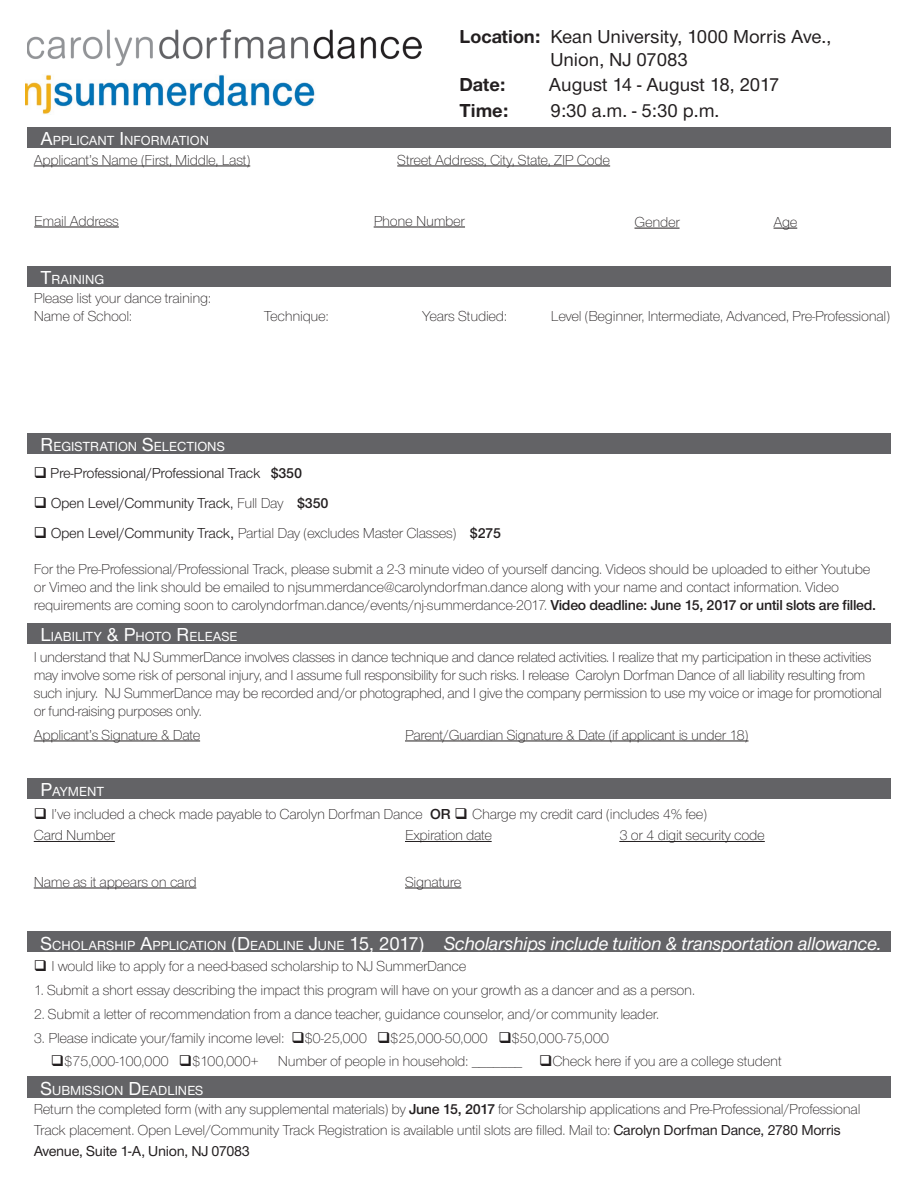
<style>
.page{position:relative;width:918px;height:1188px;background:#fff}
.page>*{position:absolute;margin:0;border:0;box-sizing:border-box;transform-origin:0 0}
.t1{font:19.5px "Nimbus Sans Novus T Medium Italic Ro 1";letter-spacing:-.02em;color:#fff}
.t2{font:19.5px/23.4px "Nimbus Sans Novus T Medium Ro 1";color:#231f20}
.t3{font:19.5px "Nimbus Sans Novus T Bold Ro 1";color:#231f20}
.t4{font:15px/18px "Nimbus Sans Novus T Light Ro 1";letter-spacing:-.02em;color:#231f20}
.t5{font:15px "Nimbus Sans Novus T Regular Ro 1";letter-spacing:-.02em;color:#231f20}
.t6{font:15px "Nimbus Sans Novus T Medium Ro 1";letter-spacing:-.02em;color:#231f20}
.t7{font:13.65px "Nimbus Sans Novus T Medium Ro 1";color:#fff}
.s1{font-family:"Nimbus Sans Novus T Bold Ro 1"}
.s2{font-size:19.5px}
.s3{font-family:"Nimbus Sans Novus T Semi Bold Ro 1"}
.s4{font-family:"Nimbus Sans Novus T Light Ro 1"}
.s5{font-family:"Nimbus Sans Novus T Regular Ro 1"}
.s6{font-family:"Arial"}
.s7{font-family:"Nimbus Sans Novus T Medium Ro 1"}
.s8{font-family:"Nimbus Sans Novus T Medium Ro 1";font-size:13.65px}
</style>
<div class="page">
<hr style="left:34px;top:841px;width:81px;height:1px;background:#231f20">
<hr style="left:405px;top:841px;width:87px;height:1px;background:#231f20">
<hr style="left:619px;top:841px;width:146px;height:1px;background:#231f20">
<hr style="left:34px;top:888px;width:162px;height:1px;background:#231f20">
<hr style="left:405px;top:888px;width:56px;height:1px;background:#231f20">
<div style="left:27px;top:1076px;width:864px;height:22px;background:#636366"></div>
<div style="left:27px;top:624px;width:864px;height:20px;background:#636366"></div>
<div style="left:27px;top:433px;width:864px;height:21px;background:#636366"></div>
<div style="left:27px;top:778px;width:864px;height:20px;background:#636366"></div>
<div style="left:27px;top:932px;width:864px;height:20px;background:#636366"></div>
<div style="left:27px;top:267px;width:864px;height:20px;background:#636366"></div>
<div style="left:27px;top:128px;width:864px;height:20px;background:#636366"></div>
<hr style="left:397px;top:166px;width:213px;height:1px;background:#231f20">
<hr style="left:34px;top:166px;width:216px;height:1px;background:#231f20">
<hr style="left:374px;top:227px;width:91px;height:1px;background:#231f20">
<hr style="left:34px;top:227px;width:85px;height:1px;background:#231f20">
<hr style="left:634px;top:228px;width:46px;height:1px;background:#231f20">
<svg style="left:774px;top:228px;width:23px;height:1px"></svg>
<hr style="left:34px;top:741px;width:166px;height:1px;background:#231f20">
<hr style="left:405px;top:741px;width:343px;height:1px;background:#231f20">
<img style="left:27px;top:30px;width:394px;height:36px">
<img style="left:26px;top:75px;width:289px;height:39px">
<h1 class="t2" style="left:550px;top:24px;width:282px;text-indent:-91px"><span class="s1">Location:</span> Kean University, 1000 Morris Ave.,<br>Union, NJ 07083</h1>
<h1 class="t3" style="left:459px;top:73px;width:48px">Date:</h1>
<h1 class="t2" style="left:549px;top:73px;width:232px">August 14 - August 18, 2017</h1>
<h1 class="t3" style="left:459px;top:99px;width:51px">Time:</h1>
<h1 class="t2" style="left:551px;top:98px;width:170px">9:30 a.m. - 5:30 p.m.</h1>
<p class="t7" style="left:40px;top:133px;width:170px"><span class="s2">A</span>PPLICANT <span class="s2">I</span>NFORMATION</p>
<p class="t4" style="left:34px;top:150px;width:218px">Applicant’s Name (First, Middle, Last)</p>
<p class="t4" style="left:397px;top:150px;width:214px">Street Address, City, State, ZIP Code</p>
<p class="t4" style="left:34px;top:211px;width:86px">Email Address</p>
<p class="t4" style="left:374px;top:211px;width:93px">Phone Number</p>
<p class="t4" style="left:634px;top:212px;width:47px">Gender</p>
<p class="t4" style="left:774px;top:212px;width:26px">Age</p>
<p class="t7" style="left:40px;top:272px;width:65px"><span class="s2">T</span>RAINING</p>
<p class="t4" style="left:34px;top:289px;width:179px">Please list your dance training:<br>Name of School:</p>
<p class="t4" style="left:264px;top:307px;width:67px">Technique:</p>
<p class="t4" style="left:422px;top:307px;width:86px">Years Studied:</p>
<p class="t4" style="left:551px;top:307px;width:341px">Level (Beginner, Intermediate, Advanced, Pre-Professional)</p>
<p class="t7" style="left:40px;top:439px;width:186px"><span class="s2">R</span>EGISTRATION <span class="s2">S</span>ELECTIONS</p>
<p class="t5" style="left:34px;top:464px;width:270px">❑ Pre-Professional/Professional Track <span class="s3">$350</span></p>
<p class="t5" style="left:34px;top:494px;width:296px">❑ Open Level/Community Track, <span class="s4">Full Day</span> <span class="s3">$350</span></p>
<p class="t4" style="left:34px;top:523px;width:469px">❑ <span class="s5">Open Level/Community Track</span><span class="s6">,</span> Partial Day (excludes Master Classes) <span class="s3">$275</span></p>
<p class="t4" style="left:34px;top:560px;width:844px">For the Pre-Professional/Professional Track, please submit a 2-3 minute video of yourself dancing. Videos should be uploaded to either Youtube or Vimeo and the link should be emailed to njsummerdance@carolyndorfman.dance along with your name and contact information. Video requirements are coming soon to carolyndorfman.dance/events/nj-summerdance-2017. <span class="s3">Video deadline: June 15, 2017 or until slots are filled.</span></p>
<p class="t7" style="left:40px;top:629px;width:199px"><span class="s2">L</span>IABILITY <span class="s2">&amp; P</span>HOTO <span class="s2">R</span>ELEASE</p>
<p class="t4" style="left:34px;top:648px;width:850px">I understand that NJ SummerDance involves classes in dance technique and dance related activities. I realize that my participation in these activities may involve some risk of personal injury, and I assume full responsibility for such risks. I release Carolyn Dorfman Dance of all liability resulting from such injury. NJ SummerDance may be recorded and/or photographed, and I give the company permission to use my voice or image for promotional or fund-raising purposes only.</p>
<p class="t4" style="left:34px;top:725px;width:168px">Applicant’s Signature &amp; Date</p>
<p class="t4" style="left:405px;top:725px;width:345px">Parent/Guardian Signature &amp; Date (if applicant is under 18)</p>
<p class="t7" style="left:40px;top:784px;width:65px"><span class="s2">P</span>AYMENT</p>
<p class="t4" style="left:34px;top:803px;width:675px;line-height:21px">❑ I’ve included a check made payable to Carolyn Dorfman Dance <span class="s3">OR</span> ❑ Charge my credit card (includes 4% fee)<br>Card Number</p>
<p class="t4" style="left:405px;top:826px;width:88px">Expiration date</p>
<p class="t4" style="left:619px;top:826px;width:147px">3 or 4 digit security code</p>
<p class="t4" style="left:34px;top:872px;width:164px">Name as it appears on card</p>
<p class="t4" style="left:405px;top:872px;width:58px">Signature</p>
<h1 class="t1" style="left:40px;top:932px;width:843px"><span class="s7">S</span><span class="s8">CHOLARSHIP</span> <span class="s7">A</span><span class="s8">PPLICATION</span> <span class="s7">(D</span><span class="s8">EADLINE</span> <span class="s7">J</span><span class="s8">UNE</span> <span class="s7">15, 2017)</span> Scholarships include tuition &amp; transportation allowance.</h1>
<p class="t4" style="left:34px;top:957px;width:434px">❑ I would like to apply for a need-based scholarship to NJ SummerDance</p>
<p class="t4" style="left:34px;top:981px;width:663px">1. Submit a short essay describing the impact this program will have on your growth as a dancer and as a person.</p>
<p class="t4" style="left:34px;top:1005px;width:627px">2. Submit a letter of recommendation from a dance teacher, guidance counselor, and/or community leader.</p>
<p class="t4" style="left:34px;top:1029px;width:577px">3. Please indicate your/family income level: ❑$0-25,000 ❑$25,000-50,000 ❑$50,000-75,000</p>
<p class="t4" style="left:51px;top:1052px;width:209px">❑$75,000-100,000 ❑$100,000+</p>
<p class="t4" style="left:278px;top:1052px;width:505px">Number of people in household: _______ ❑Check here if you are a college student</p>
<p class="t4" style="left:34px;top:1099px;width:828px;line-height:21px">Return the completed form (with any supplemental materials) by <span class="s3">June 15, 2017</span> for Scholarship applications and Pre-Professional/Professional<br>Track placement. Open Level/Community Track Registration is available until slots are filled. Mail to: <span class="s7">Carolyn Dorfman Dance, 2780 Morris</span></p>
<p class="t6" style="left:34px;top:1143px;width:218px">Avenue, Suite 1-A, Union, NJ 07083</p>
<p class="t7" style="left:40px;top:1082px;width:165px"><span class="s2">S</span>UBMISSION <span class="s2">D</span>EADLINES</p>
</div>
